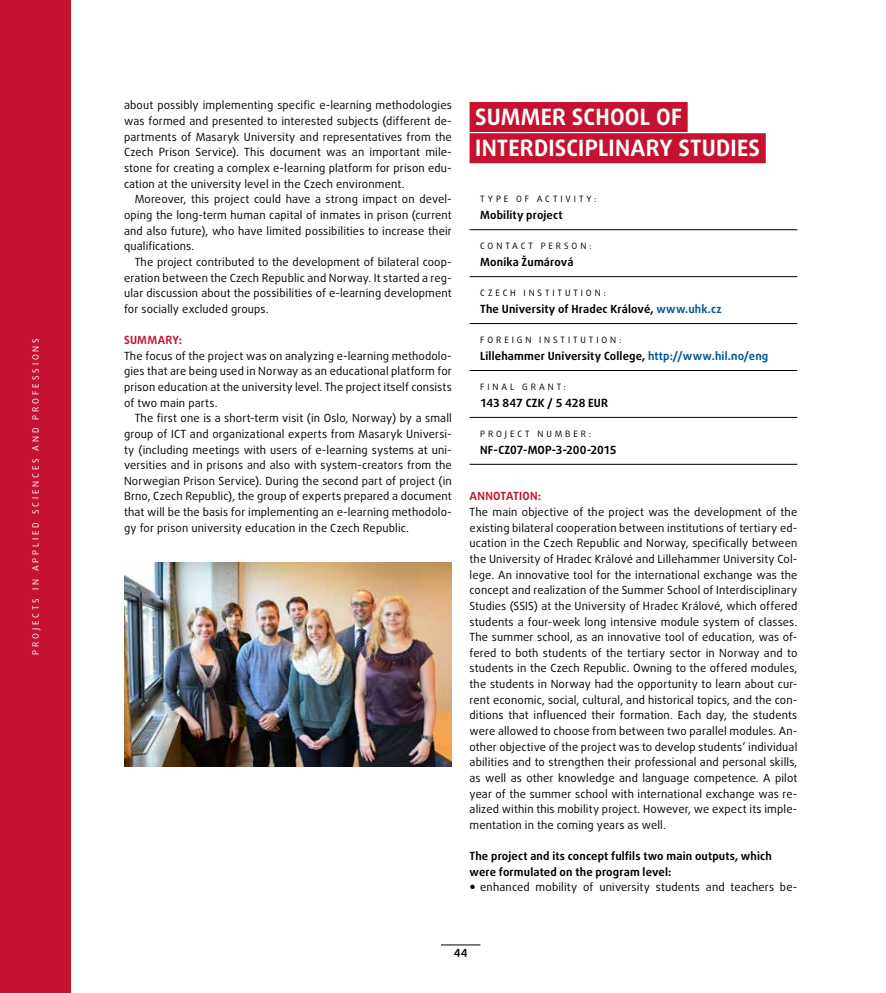
<style>
.page{position:relative;width:886px;height:993px;background:#fff}
.page>*{position:absolute;margin:0;border:0;box-sizing:border-box;transform-origin:0 0}
.t1{font:700 22.5px/31.2px "Daxline Pro";letter-spacing:.01em;color:#fff}
.t2{font:11.25px/15.6px "Daxline Pro";letter-spacing:.01em;color:#000;text-align:justify}
.t3{font:700 11.25px/15.6px "Daxline Pro";letter-spacing:.015em;color:#000}
.t4{font:700 11.25px "Daxline Pro";letter-spacing:-.005em;color:#000}
.t5{font:700 11.25px "Daxline Pro";letter-spacing:.025em;color:#c41230}
.t6{font:8.75px "Daxline Pro";letter-spacing:.335em;color:#000}
.t7{font:8.75px "Daxline Pro";letter-spacing:.33em;color:#fff}
.s1{color:#005695}
</style>
<div class="page">
<div style="left:469px;top:102px;width:219px;height:30px;background:#c41230"></div>
<div style="left:469px;top:133px;width:297px;height:30px;background:#c41230"></div>
<hr style="left:469px;top:229px;width:328px;height:1px;background:#000">
<hr style="left:469px;top:276px;width:328px;height:1px;background:#000">
<hr style="left:469px;top:323px;width:328px;height:1px;background:#000">
<hr style="left:469px;top:370px;width:328px;height:1px;background:#000">
<hr style="left:469px;top:417px;width:328px;height:1px;background:#000">
<hr style="left:469px;top:464px;width:328px;height:1px;background:#000">
<div style="left:0;top:0;width:71px;height:992px;background:#c41230"></div>
<img style="left:124px;top:562px;width:328px;height:204px">
<hr style="left:441px;top:944px;width:39px;height:1px;background:#000">
<p class="t7" style="left:30px;top:654px;width:318px;rotate:-90deg">PROJECTS IN APPLIED SCIENCES AND PROFESSIONS</p>
<p class="t2" style="left:124px;top:98px;width:329px">about possibly implementing specific e-learning methodologies was formed and presented to interested subjects (different de&shy;partments of Masaryk University and representatives from the Czech Prison Service). This document was an important mile&shy;stone for creating a complex e-learning platform for prison edu&shy;cation at the university level in the Czech environment.</p>
<p class="t2" style="left:124px;top:191px;width:329px;text-indent:11px">Moreover, this project could have a strong impact on devel&shy;oping the long-term human capital of inmates in prison (current and also future), who have limited possibilities to increase their qualifications.</p>
<p class="t2" style="left:124px;top:254px;width:329px;text-indent:11px">The project contributed to the development of bilateral coop&shy;eration between the Czech Republic and Norway. It started a reg&shy;ular discussion about the possibilities of e-learning development for socially excluded groups.</p>
<p class="t5" style="left:124px;top:332px;width:60px">SUMMARY:</p>
<p class="t2" style="left:124px;top:348px;width:329px">The focus of the project was on analyzing e-learning methodolo&shy;gies that are being used in Norway as an educational platform for prison education at the university level. The project itself consists of two main parts.</p>
<p class="t2" style="left:124px;top:410px;width:329px;text-indent:11px">The first one is a short-term visit (in Oslo, Norway) by a small group of ICT and organizational experts from Masaryk Universi&shy;ty (including meetings with users of e-learning systems at uni&shy;versities and in prisons and also with system-creators from the Norwegian Prison Service). During the second part of project (in Brno, Czech Republic), the group of experts prepared a document that will be the basis for implementing an e-learning methodolo&shy;gy for prison university education in the Czech Republic.</p>
<h1 class="t1" style="left:475px;top:102px;width:286px">SUMMER SCHOOL OF<br>INTERDISCIPLINARY STUDIES</h1>
<p class="t6" style="left:480px;top:193px;width:118px">TYPE OF ACTIVITY:</p>
<p class="t3" style="left:480px;top:207px;width:84px">Mobility project</p>
<p class="t6" style="left:480px;top:240px;width:113px">CONTACT PERSON:</p>
<p class="t3" style="left:480px;top:254px;width:95px">Monika Žumárová</p>
<p class="t6" style="left:480px;top:287px;width:127px">CZECH INSTITUTION:</p>
<p class="t3" style="left:480px;top:301px;width:243px">The University of Hradec Králové, <span class="s1">www.uhk.cz</span></p>
<p class="t6" style="left:480px;top:334px;width:143px">FOREIGN INSTITUTION:</p>
<p class="t3" style="left:480px;top:348px;width:290px">Lillehammer University College, <span class="s1">http://www.hil.no/eng</span></p>
<p class="t6" style="left:480px;top:380px;width:87px">FINAL GRANT:</p>
<p class="t3" style="left:480px;top:395px;width:129px">143 847 CZK / 5 428 EUR</p>
<p class="t6" style="left:480px;top:427px;width:113px">PROJECT NUMBER:</p>
<p class="t4" style="left:480px;top:442px;width:138px">NF-CZ07-MOP-3-200-2015</p>
<p class="t5" style="left:470px;top:488px;width:73px">ANNOTATION:</p>
<p class="t2" style="left:469px;top:504px;width:329px">The main objective of the project was the development of the existing bilateral cooperation between institutions of tertiary ed&shy;ucation in the Czech Republic and Norway, specifically between the University of Hradec Králové and Lillehammer University Col&shy;lege. An innovative tool for the international exchange was the concept and realization of the Summer School of Interdisciplinary Studies (SSIS) at the University of Hradec Králové, which offered students a four-week long intensive module system of classes.<br>The summer school, as an innovative tool of education, was of&shy;fered to both students of the tertiary sector in Norway and to students in the Czech Republic. Owning to the offered modules, the students in Norway had the opportunity to learn about cur&shy;rent economic, social, cultural, and historical topics, and the con&shy;ditions that influenced their formation. Each day, the students were allowed to choose from between two parallel modules. An&shy;other objective of the project was to develop students’ individual abilities and to strengthen their professional and personal skills, as well as other knowledge and language competence. A pilot year of the summer school with international exchange was re&shy;alized within this mobility project. However, we expect its imple&shy;mentation in the coming years as well.</p>
<p class="t3" style="left:469px;top:848px;width:304px">The project and its concept fulfils two main outputs, which were formulated on the program level:</p>
<p class="t2" style="left:480px;top:879px;width:319px">enhanced mobility of university students and teachers be-</p>
<p class="t3" style="left:454px;top:943px;width:15px">44</p>
</div>
